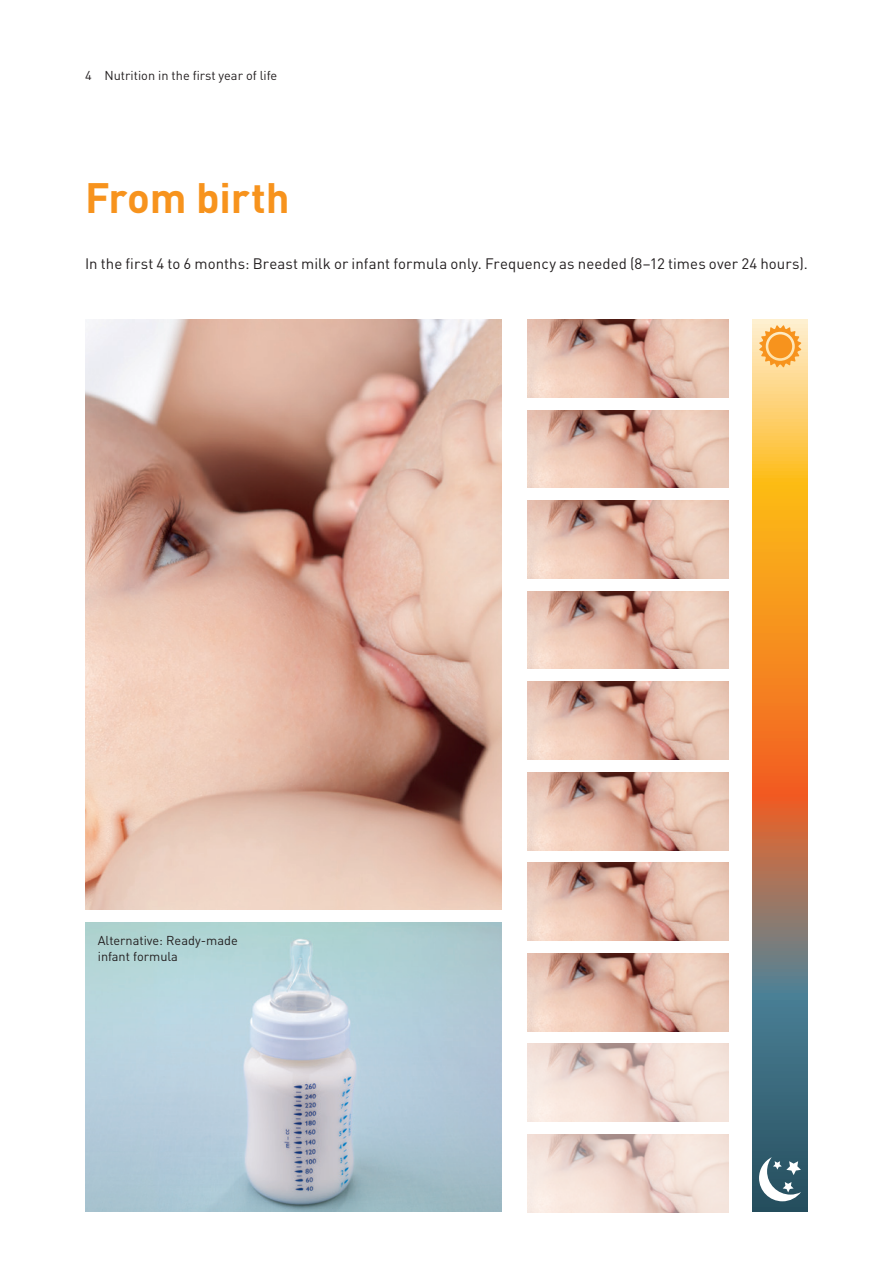
<style>
.page{position:relative;width:893px;height:1263px;background:#fff}
.page>*{position:absolute;margin:0;border:0;box-sizing:border-box;transform-origin:0 0}
.t1{font:700 42px "DINOT";letter-spacing:-.005em;color:#f7931d}
.t2{font:15px "DINOT";letter-spacing:.005em;color:#231f20}
.t3{font:12.75px/16.5px "DINOT";color:#231f20}
</style>
<div class="page">
<img style="left:85px;top:320px;width:417px;height:589px">
<img style="left:85px;top:922px;width:417px;height:290px">
<svg style="left:753px;top:320px;width:55px;height:892px;background:#b8894e"></svg>
<svg style="left:759px;top:325px;width:42px;height:42px"></svg>
<div style="left:768px;top:334px;width:24px;height:24px;background:#f7931d;border-radius:50%"></div>
<svg style="left:759px;top:1157px;width:42px;height:44px"></svg>
<img style="left:527px;top:320px;width:202px;height:77px">
<img style="left:527px;top:410px;width:202px;height:78px">
<img style="left:527px;top:501px;width:202px;height:77px">
<img style="left:527px;top:591px;width:202px;height:78px">
<img style="left:527px;top:682px;width:202px;height:77px">
<img style="left:527px;top:772px;width:202px;height:78px">
<img style="left:527px;top:863px;width:202px;height:77px">
<img style="left:527px;top:953px;width:202px;height:78px">
<img style="left:527px;top:1044px;width:202px;height:77px">
<img style="left:527px;top:1134px;width:202px;height:78px">
<p class="t3" style="left:85px;top:66px;width:194px">4 Nutrition in the first year of life</p>
<h1 class="t1" style="left:85px;top:169px;width:206px">From birth</h1>
<p class="t2" style="left:85px;top:253px;width:724px">In the first 4 to 6 months: Breast milk or infant formula only. Frequency as needed (8–12 times over 24 hours).</p>
<p class="t3" style="left:98px;top:931px;width:141px">Alternative: Ready-made infant formula</p>
</div>
